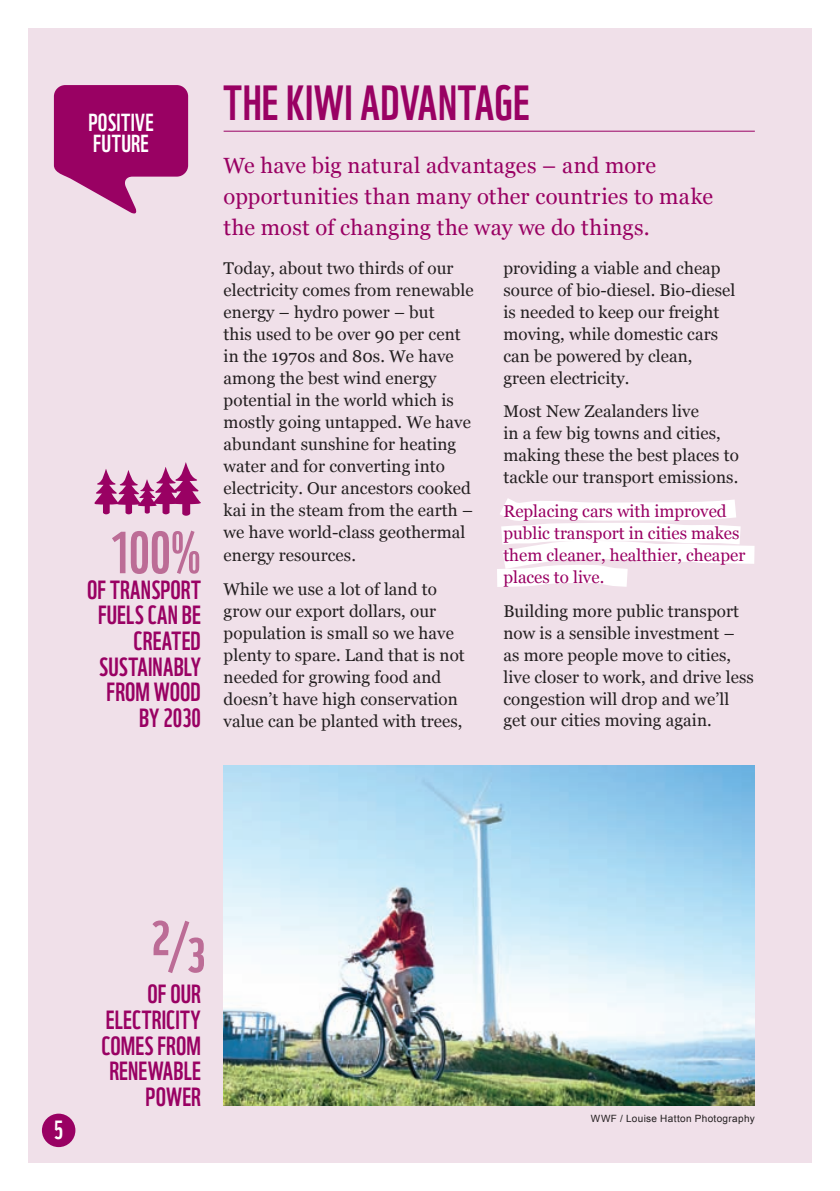
<style>
.page{position:relative;width:840px;height:1191px;background:#fff}
.page>*{position:absolute;margin:0;border:0;box-sizing:border-box;transform-origin:0 0}
.t1{font:89.6px "WWF";color:#bc6c96}
.t2{font:57.6px "WWF";color:#bc6c96}
.t3{font:48px "WWF";letter-spacing:.01em;color:#990163}
.t4{font:25.6px/25.6px "WWF";letter-spacing:.005em;color:#990163;text-align:right}
.t5{font:25.6px "WWF";color:#fff}
.t6{font:24px/21.6px "WWF";letter-spacing:.015em;color:#fff}
.t7{font:22px/31px "Georgia";letter-spacing:.01em;color:#990163}
.t8{font:17px/22px "Georgia";letter-spacing:.005em;color:#231f20}
.t9{font:17px/22px "Georgia";color:#990163}
.t10{font:10px "Arial";letter-spacing:.035em;color:#231f20}
.s1{font-size:69.6px}
</style>
<div class="page">
<div style="left:28px;top:28px;width:783px;height:1134px;background:#f0e0e9"></div>
<div style="left:42px;top:1113px;width:33px;height:34px;background:#990163;border-radius:50%"></div>
<svg style="left:497px;top:498px;width:253px;height:89px"></svg>
<hr style="left:223px;top:131px;width:531px;height:1px;background:#990163">
<svg style="left:54px;top:85px;width:134px;height:129px"></svg>
<svg style="left:94px;top:462px;width:107px;height:54px"></svg>
<img style="left:223px;top:765px;width:531px;height:341px">
<h3 class="t6" style="left:88px;top:109px;width:67px">POSITIVE<br>FUTURE</h3>
<h2 class="t2" style="left:109px;top:507px;width:93px">100%</h2>
<h3 class="t4" style="left:87px;top:574px;width:115px">OF TRANSPORT<br>FUELS CAN BE<br>CREATED<br>SUSTAINABLY<br>FROM WOOD<br>BY 2030</h3>
<h3 class="t3" style="left:223px;top:65px;width:307px">THE KIWI ADVANTAGE</h3>
<p class="t7" style="left:223px;top:150px;width:490px">We have big natural advantages – and more opportunities than many other countries to make the most of changing the way we do things.</p>
<p class="t8" style="left:223px;top:257px;width:251px">Today, about two thirds of our electricity comes from renewable energy – hydro power – but<br>this used to be over 90 per cent in the 1970s and 80s. We have among the best wind energy potential in the world which is mostly going untapped. We have abundant sunshine for heating water and for converting into electricity. Our ancestors cooked kai in the steam from the earth – we have world-class geothermal energy resources.</p>
<p class="t8" style="left:223px;top:577px;width:242px">While we use a lot of land to grow our export dollars, our population is small so we have plenty to spare. Land that is not needed for growing food and doesn’t have high conservation value can be planted with trees,</p>
<p class="t8" style="left:503px;top:257px;width:233px">providing a viable and cheap source of bio-diesel. Bio-diesel is needed to keep our freight moving, while domestic cars can be powered by clean, green electricity.</p>
<p class="t8" style="left:503px;top:400px;width:237px">Most New Zealanders live<br>in a few big towns and cities, making these the best places to tackle our transport emissions.</p>
<p class="t9" style="left:503px;top:500px;width:243px">Replacing cars with improved public transport in cities makes them cleaner, healthier, cheaper places to live.</p>
<p class="t8" style="left:503px;top:600px;width:252px">Building more public transport now is a sensible investment – as more people move to cities, live closer to work, and drive less congestion will drop and we’ll get our cities moving again.</p>
<h3 class="t5" style="left:54px;top:1109px;width:11px">5</h3>
<h1 class="t1" style="left:150px;top:877px;width:58px">²<span class="s1">⁄</span>₃</h1>
<h3 class="t4" style="left:101px;top:979px;width:101px">OF OUR<br>ELECTRICITY<br>COMES FROM<br>RENEWABLE<br>POWER</h3>
<p class="t10" style="left:590px;top:1111px;width:165px">WWF / Louise Hatton Photography</p>
</div>
